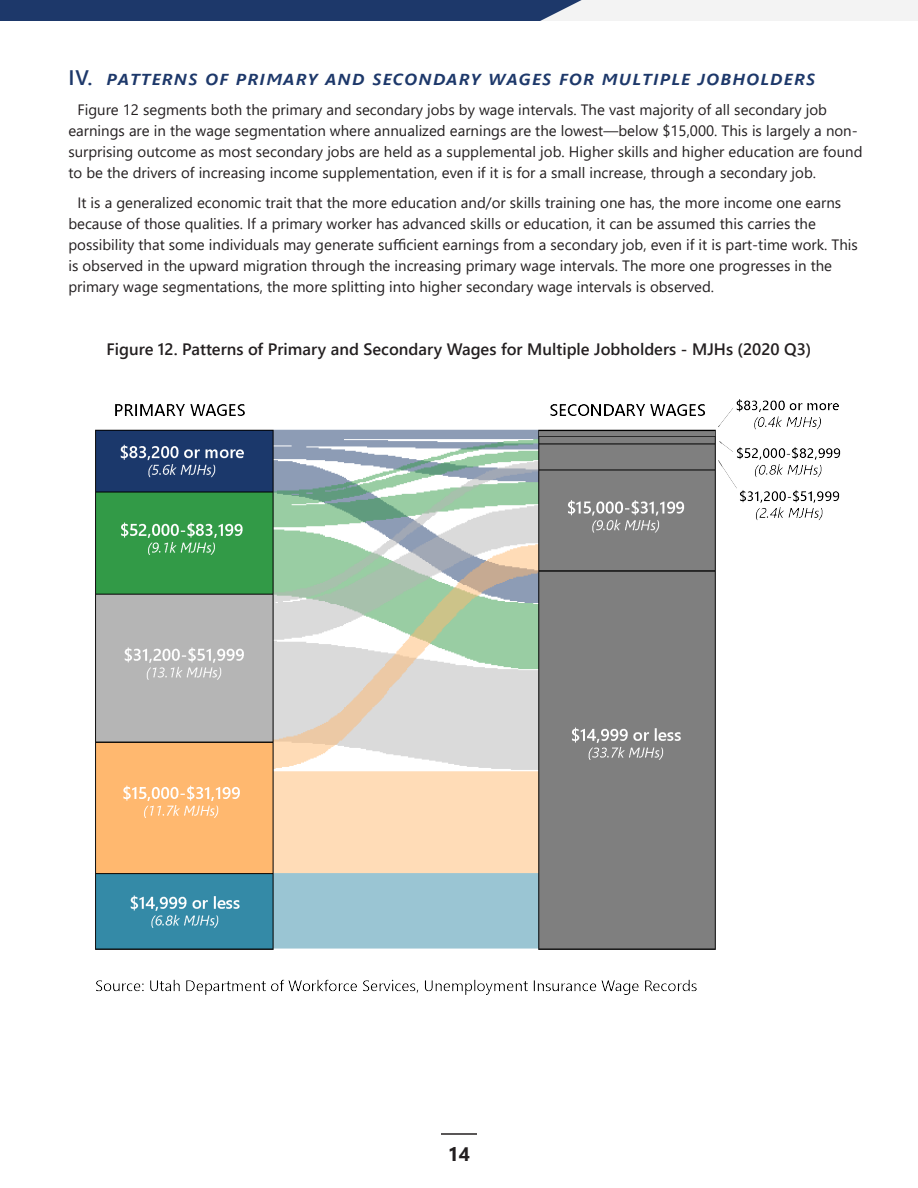
<style>
.page{position:relative;width:918px;height:1188px;background:#fff}
.page>*{position:absolute;margin:0;border:0;box-sizing:border-box;transform-origin:0 0}
.t1{font:italic 600 21px "Segoe UI";letter-spacing:.04em;color:#1d386a}
.t2{font:700 19.5px "Segoe UI";color:#231f20}
.t3{font:600 16.5px "Segoe UI";color:#231f20}
.t4{font:15px/21px "Segoe UI";color:#231f20}
.s1{font-style:normal}
</style>
<div class="page">
<hr style="left:441px;top:1133px;width:36px;height:2px;background:#231f20">
<div style="left:513px;top:0;width:405px;height:21px;background:#f3f3f3"></div>
<div style="left:0;top:0;width:582px;height:21px;background:#1d386a"></div>
<img style="left:95px;top:399px;width:746px;height:596px">
<p class="t1" style="left:68px;top:57px;width:749px"><span class="s1">IV.</span> patterns of primary and secondary wages for multiple jobholders</p>
<p class="t4" style="left:68px;top:98px;width:796px;text-indent:9px">Figure 12 segments both the primary and secondary jobs by wage intervals. The vast majority of all secondary job earnings are in the wage segmentation where annualized earnings are the lowest—below $15,000. This is largely a non&shy;surprising outcome as most secondary jobs are held as a supplemental job. Higher skills and higher education are found to be the drivers of increasing income supplementation, even if it is for a small increase, through a secondary job.</p>
<p class="t4" style="left:68px;top:191px;width:791px;text-indent:9px">It is a generalized economic trait that the more education and/or skills training one has, the more income one earns because of those qualities. If a primary worker has advanced skills or education, it can be assumed this carries the possibility that some individuals may generate sufficient earnings from a secondary job, even if it is part-time work. This is observed in the upward migration through the increasing primary wage intervals. The more one progresses in the primary wage segmentations, the more splitting into higher secondary wage intervals is observed.</p>
<p class="t3" style="left:107px;top:333px;width:706px">Figure 12. Patterns of Primary and Secondary Wages for Multiple Jobholders - MJHs (2020 Q3)</p>
<h2 class="t2" style="left:448px;top:1136px;width:24px">14</h2>
</div>
